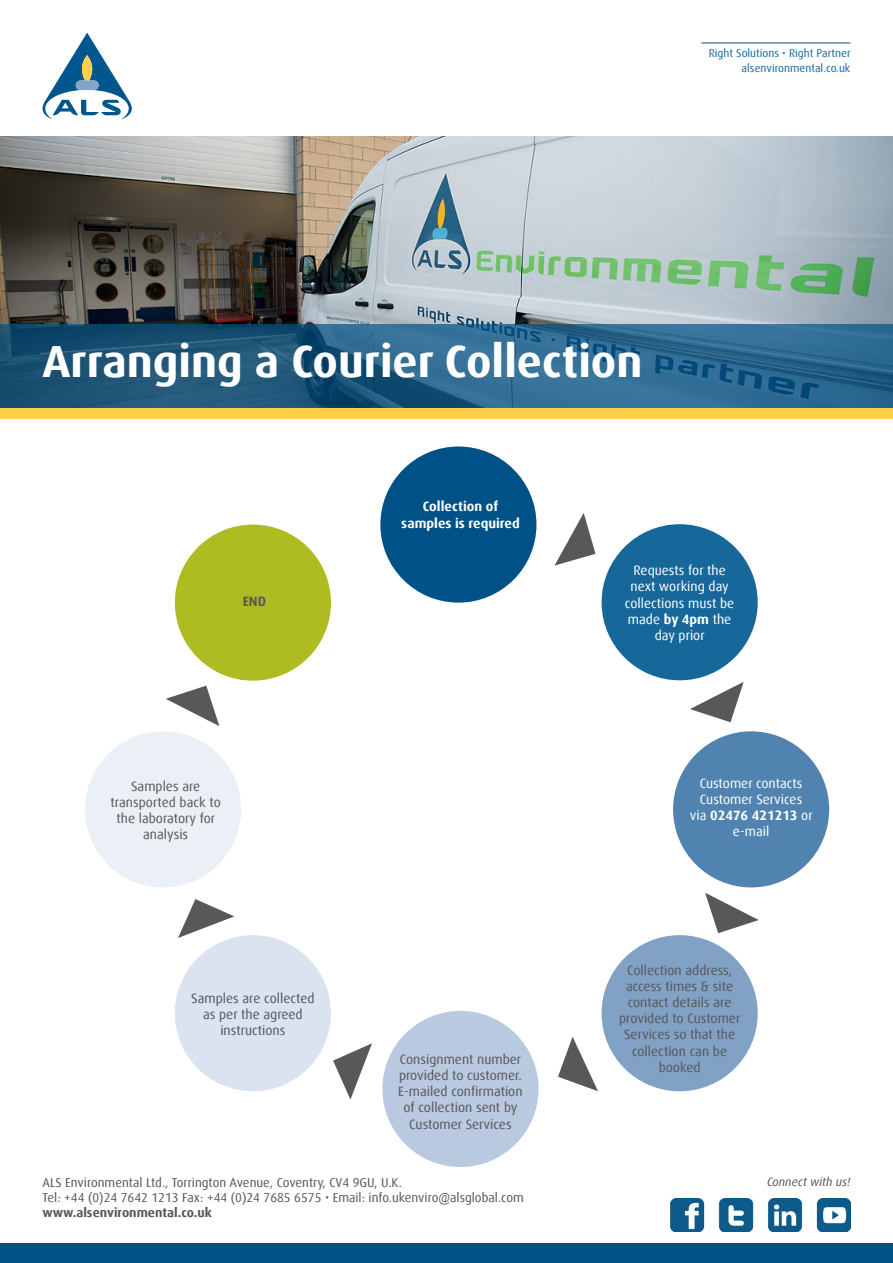
<style>
.page{position:relative;width:893px;height:1263px;background:#fff}
.page>*{position:absolute;margin:0;border:0;box-sizing:border-box;transform-origin:0 0}
.t1{font:700 45px "Dax Offc Pro";color:#fff}
.t2{font:13.5px/16.2px "Dax Offc Pro";color:#57585a;text-align:center}
.t3{font:13.5px/16.2px "Dax Offc Pro";color:#fff;text-align:center}
.t4{font:700 13.5px/16.2px "Dax Offc Pro";color:#fff;text-align:center}
.t5{font:700 13.5px "Dax Offc Pro";color:#57585a}
.t6{font:12.9px/15.3px "Dax Offc Pro";color:#57585a}
.t7{font:700 12.9px "Dax Offc Pro";color:#57585a}
.t8{font:italic 12px "Dax Offc Pro";color:#57585a}
.t9{font:11.25px/14.4px "Dax Offc Pro";color:#16689b;text-align:right}
.s1{font-weight:700}
</style>
<div class="page">
<div style="left:0;top:1243px;width:893px;height:20px;background:#005187"></div>
<svg style="left:43px;top:33px;width:89px;height:86px"></svg>
<hr style="left:701px;top:43px;width:149px;height:1px;background:#005187">
<img style="left:0;top:136px;width:893px;height:188px">
<svg style="left:0;top:324px;width:893px;height:84px;background:#255f85"></svg>
<div style="left:0;top:408px;width:893px;height:11px;background:#ffcf45"></div>
<div style="left:380px;top:446px;width:156px;height:157px;background:#005187;border-radius:50%"></div>
<div style="left:602px;top:524px;width:156px;height:156px;background:#16689b;border-radius:50%"></div>
<div style="left:673px;top:731px;width:156px;height:156px;background:#5083af;border-radius:50%"></div>
<div style="left:602px;top:935px;width:156px;height:156px;background:#81a1c5;border-radius:50%"></div>
<div style="left:382px;top:1011px;width:156px;height:156px;background:#b9c9df;border-radius:50%"></div>
<div style="left:175px;top:525px;width:156px;height:156px;background:#aebc21;border-radius:50%"></div>
<div style="left:175px;top:935px;width:156px;height:156px;background:#dae3ef;border-radius:50%"></div>
<div style="left:85px;top:731px;width:156px;height:156px;background:#ebf0f6;border-radius:50%"></div>
<svg style="left:558px;top:1037px;width:40px;height:54px"></svg>
<svg style="left:705px;top:893px;width:54px;height:40px"></svg>
<svg style="left:690px;top:682px;width:54px;height:40px"></svg>
<svg style="left:554px;top:513px;width:41px;height:53px"></svg>
<svg style="left:178px;top:899px;width:56px;height:39px"></svg>
<svg style="left:166px;top:686px;width:53px;height:40px"></svg>
<svg style="left:333px;top:1043px;width:39px;height:56px"></svg>
<img style="left:671px;top:1198px;width:179px;height:34px">
<p class="t9" style="left:709px;top:46px;width:143px">Right Solutions • Right Partner alsenvironmental.co.uk</p>
<h1 class="t1" style="left:43px;top:333px;width:601px">Arranging a Courier Collection</h1>
<p class="t4" style="left:401px;top:499px;width:120px">Collection of samples is required</p>
<p class="t5" style="left:243px;top:592px;width:25px">END</p>
<p class="t2" style="left:111px;top:778px;width:112px">Samples are transported back to the laboratory for analysis</p>
<p class="t2" style="left:191px;top:990px;width:125px">Samples are collected as per the agreed instructions</p>
<p class="t2" style="left:398px;top:1051px;width:126px">Consignment number provided to customer.<br>E-mailed confirmation of collection sent by<br>Customer Services</p>
<p class="t6" style="left:43px;top:1175px;width:483px">ALS Environmental Ltd., Torrington Avenue, Coventry, CV4 9GU, U.K.<br>Tel: +44 (0)24 7642 1213 Fax: +44 (0)24 7685 6575 • Email: info.ukenviro@alsglobal.com</p>
<p class="t7" style="left:43px;top:1205px;width:171px">www.alsenvironmental.co.uk</p>
<p class="t3" style="left:625px;top:562px;width:111px">Requests for the next working day collections must be made <span class="s1">by 4pm</span> the day prior</p>
<p class="t3" style="left:690px;top:775px;width:124px">Customer contacts<br>Customer Services<br>via <span class="s1">02476 421213</span> or e-mail</p>
<p class="t2" style="left:619px;top:962px;width:123px">Collection address, access times &amp; site contact details are provided to Customer<br>Services so that the collection can be booked</p>
<p class="t8" style="left:767px;top:1174px;width:85px">Connect with us!</p>
</div>
